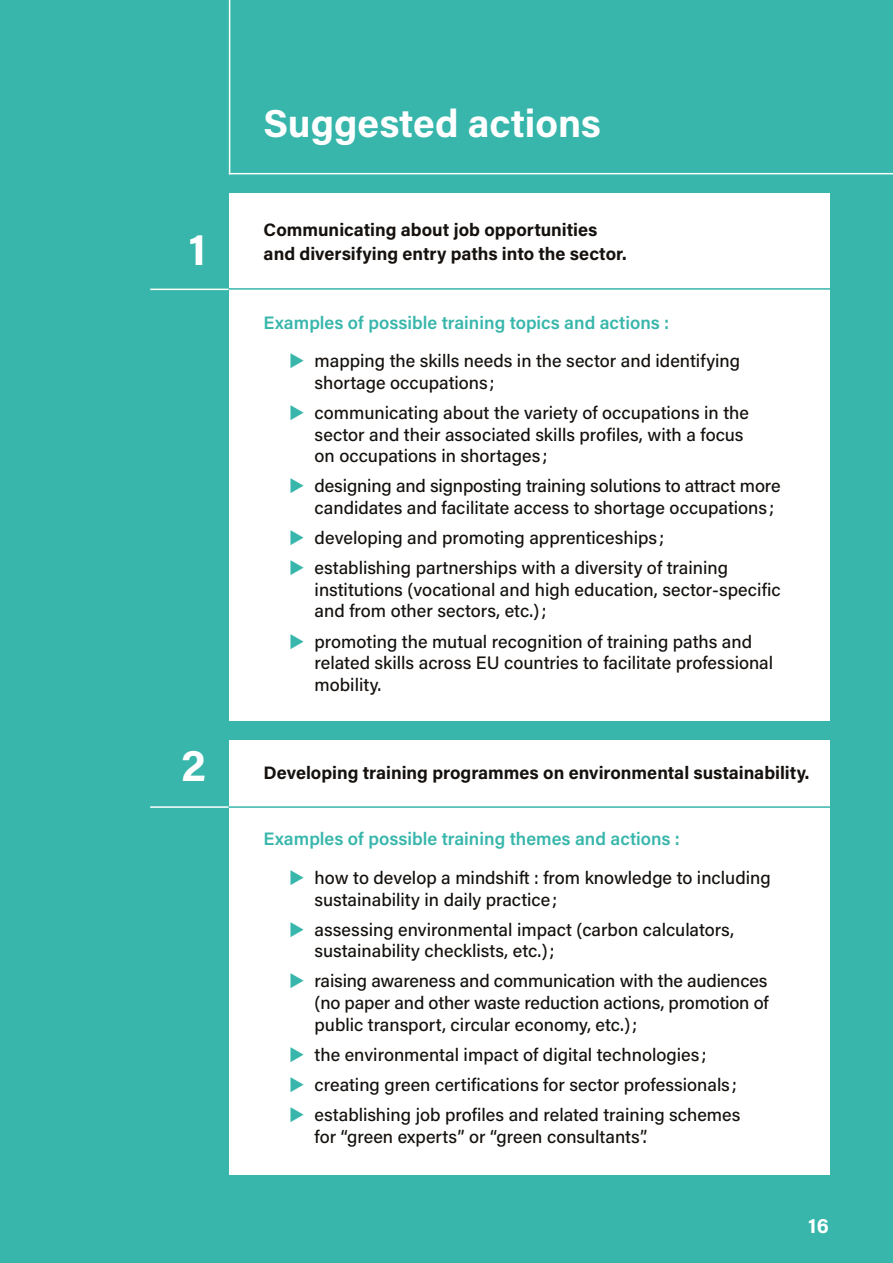
<style>
.page{position:relative;width:893px;height:1263px;background:#38b6ab}
.page>*{position:absolute;margin:0;border:0;box-sizing:border-box;transform-origin:0 0}
.t1{font:700 45px "Acumin Pro";color:#fff}
.t2{font:700 39px "Acumin Pro";color:#fff}
.t3{font:700 21px "Acumin Pro";color:#fff}
.t4{font:500 18px/21.6px "Acumin Pro";color:#15110e}
.t5{font:700 18px/24px "Acumin Pro";color:#15110e}
.t6{font:600 18px "Acumin Pro";color:#38b6ab}
</style>
<div class="page">
<hr style="left:229px;top:0;width:1px;height:174px;background:#fff">
<hr style="left:229px;top:173px;width:664px;height:1px;background:#fff">
<div style="left:230px;top:740px;width:600px;height:434px;background:#fff"></div>
<div style="left:229px;top:193px;width:600px;height:528px;background:#fff"></div>
<hr style="left:229px;top:288px;width:631px;height:2px;background:#38b6ab">
<hr style="left:150px;top:289px;width:79px;height:1px;background:#fff">
<hr style="left:229px;top:806px;width:631px;height:2px;background:#38b6ab">
<hr style="left:150px;top:806px;width:79px;height:2px;background:#fff">
<h1 class="t1" style="left:188px;top:217px;width:19px">1</h1>
<h1 class="t1" style="left:181px;top:734px;width:26px">2</h1>
<h2 class="t2" style="left:264px;top:96px;width:339px">Suggested actions</h2>
<p class="t5" style="left:264px;top:217px;width:365px">Communicating about job opportunities and diversifying entry paths into the sector.</p>
<p class="t6" style="left:264px;top:310px;width:407px">Examples of possible training topics and actions :</p>
<p class="t4" style="left:315px;top:350px;width:427px">mapping the skills needs in the sector and identifying shortage occupations ;</p>
<p class="t4" style="left:315px;top:401px;width:436px">communicating about the variety of occupations in the sector and their associated skills profiles, with a focus on occupations in shortages ;</p>
<p class="t4" style="left:315px;top:475px;width:467px">designing and signposting training solutions to attract more candidates and facilitate access to shortage occupations ;</p>
<p class="t4" style="left:315px;top:522px;width:415px;line-height:30.2px">developing and promoting apprenticeships ; establishing partnerships with a diversity of training</p>
<p class="t4" style="left:315px;top:578px;width:467px">institutions (vocational and high education, sector-specific and from other sectors, etc.);</p>
<p class="t4" style="left:315px;top:630px;width:460px">promoting the mutual recognition of training paths and related skills across EU countries to facilitate professional mobility.</p>
<p class="t5" style="left:264px;top:760px;width:547px">Developing training programmes on environmental sustainability.</p>
<p class="t6" style="left:264px;top:826px;width:418px">Examples of possible training themes and actions :</p>
<p class="t4" style="left:315px;top:866px;width:458px">how to develop a mindshift : from knowledge to including sustainability in daily practice;</p>
<p class="t4" style="left:315px;top:918px;width:421px">assessing environmental impact (carbon calculators, sustainability checklists, etc.);</p>
<p class="t4" style="left:315px;top:970px;width:456px;text-align:justify">raising awareness and communication with the audiences (no paper and other waste reduction actions, promotion of public transport, circular economy, etc.);</p>
<p class="t4" style="left:315px;top:1039px;width:427px;line-height:30.2px">the environmental impact of digital technologies ; creating green certifications for sector professionals ; establishing job profiles and related training schemes</p>
<p class="t4" style="left:315px;top:1125px;width:334px">for “green experts” or “green consultants”.</p>
<p class="t3" style="left:808px;top:1211px;width:22px">16</p>
</div>
